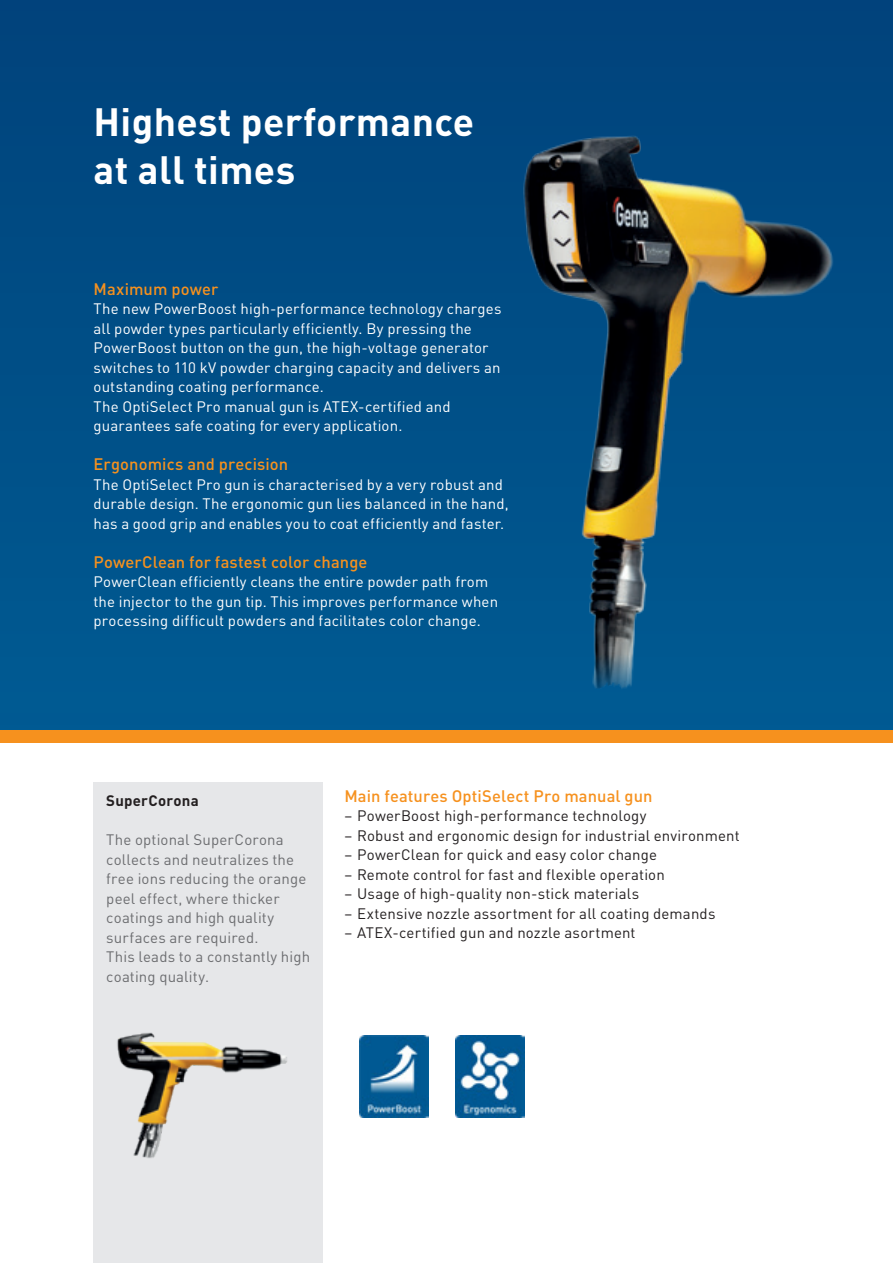
<style>
.page{position:relative;width:893px;height:1263px;background:#fff}
.page>*{position:absolute;margin:0;border:0;box-sizing:border-box;transform-origin:0 0}
.t1{font:700 39px/48px "DIN Pro";letter-spacing:.01em;color:#fff}
.t2{font:500 16.5px "DIN Pro";letter-spacing:.005em;color:#f6911e}
.t3{font:15px/19.5px "DIN Pro";letter-spacing:.01em;color:#fff}
.t4{font:15px "DIN Pro";letter-spacing:.01em;color:#231f20}
.t5{font:15px/19.5px "DIN Pro";letter-spacing:.01em;color:#6c6d70}
.t6{font:700 15px "DIN Pro";letter-spacing:.015em;color:#231f20}
</style>
<div class="page">
<div style="left:0;top:0;width:893px;height:737px;background:linear-gradient(to bottom,#00427b,#005b93)"></div>
<div style="left:0;top:730px;width:893px;height:13px;background:#f6911e"></div>
<img style="left:456px;top:1036px;width:69px;height:81px">
<img style="left:359px;top:1036px;width:69px;height:81px">
<div style="left:94px;top:782px;width:229px;height:481px;background:#e6e7e9"></div>
<img style="left:509px;top:136px;width:352px;height:584px">
<img style="left:117px;top:1032px;width:170px;height:126px">
<h1 class="t1" style="left:94px;top:93px;width:382px">Highest performance at all times</h1>
<p class="t2" style="left:94px;top:275px;width:126px">Maximum power</p>
<p class="t3" style="left:94px;top:297px;width:410px">The new PowerBoost high-performance technology charges all powder types particularly efficiently. By pressing the PowerBoost button on the gun, the high-voltage generator switches to 110 kV powder charging capacity and delivers an outstanding coating performance.<br>The OptiSelect Pro manual gun is ATEX-certified and guarantees safe coating for every application.</p>
<p class="t2" style="left:94px;top:451px;width:196px">Ergonomics and precision</p>
<p class="t3" style="left:94px;top:473px;width:417px">The OptiSelect Pro gun is characterised by a very robust and durable design. The ergonomic gun lies balanced in the hand, has a good grip and enables you to coat efficiently and faster.</p>
<p class="t2" style="left:94px;top:548px;width:275px">PowerClean for fastest color change</p>
<p class="t3" style="left:94px;top:570px;width:406px">PowerClean efficiently cleans the entire powder path from the injector to the gun tip. This improves performance when processing difficult powders and facilitates color change.</p>
<p class="t6" style="left:106px;top:788px;width:94px">SuperCorona</p>
<p class="t5" style="left:106px;top:829px;width:205px">The optional SuperCorona collects and neutralizes the free ions reducing the orange peel effect, where thicker coatings and high quality surfaces are required.<br>This leads to a constantly high coating quality.</p>
<p class="t2" style="left:344px;top:782px;width:310px">Main features OptiSelect Pro manual gun</p>
<p class="t4" style="left:344px;top:804px;width:304px">– PowerBoost high-performance technology</p>
<p class="t4" style="left:344px;top:823px;width:397px">– Robust and ergonomic design for industrial environment</p>
<p class="t4" style="left:344px;top:843px;width:314px">– PowerClean for quick and easy color change</p>
<p class="t4" style="left:344px;top:862px;width:322px">– Remote control for fast and flexible operation</p>
<p class="t4" style="left:344px;top:882px;width:296px">– Usage of high-quality non-stick materials</p>
<p class="t4" style="left:344px;top:901px;width:372px">– Extensive nozzle assortment for all coating demands</p>
<p class="t4" style="left:344px;top:921px;width:293px">– ATEX-certified gun and nozzle asortment</p>
</div>
